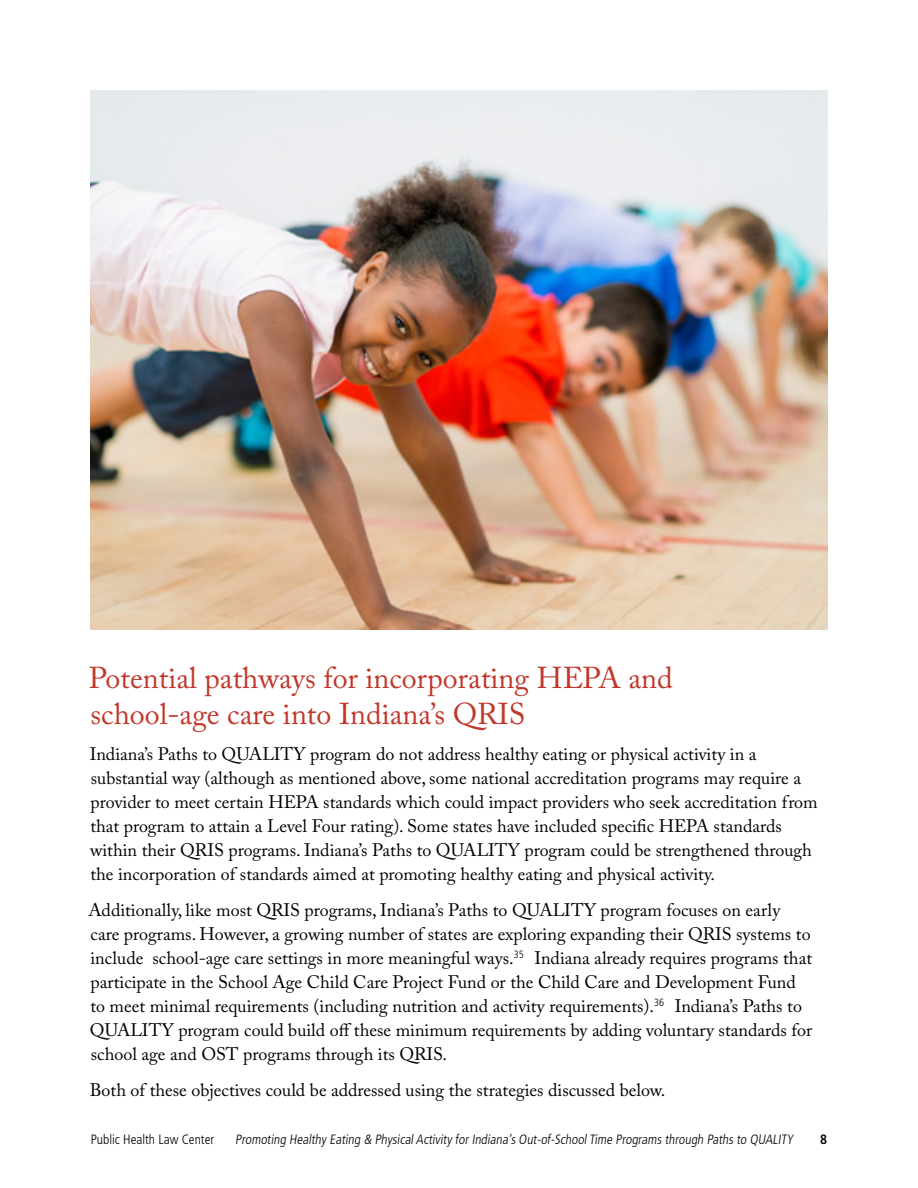
<style>
.page{position:relative;width:918px;height:1188px;background:#fff}
.page>*{position:absolute;margin:0;border:0;box-sizing:border-box;transform-origin:0 0}
.t1{font:30px/36px "Adobe Caslon Pro";color:#c1382b}
.t2{font:18px/24px "Adobe Caslon Pro";color:#000}
.t3{font:300 condensed 13.5px "Frutiger";color:#000}
.t4{font:700 condensed 13.5px "Frutiger";color:#000}
</style>
<div class="page">
<img style="left:90px;top:90px;width:738px;height:540px">
<h1 class="t1" style="left:89px;top:660px;width:586px">Potential pathways for incorporating HEPA and school-age care into Indiana’s QRIS</h1>
<p class="t2" style="left:90px;top:742px;width:729px">Indiana’s Paths to QUALITY program do not address healthy eating or physical activity in a substantial way (although as mentioned above, some national accreditation programs may require a provider to meet certain HEPA standards which could impact providers who seek accreditation from that program to attain a Level Four rating). Some states have included specific HEPA standards within their QRIS programs. Indiana’s Paths to QUALITY program could be strengthened through the incorporation of standards aimed at promoting healthy eating and physical activity.</p>
<p class="t2" style="left:88px;top:898px;width:725px">Additionally, like most QRIS programs, Indiana’s Paths to QUALITY program focuses on early care programs. However, a growing number of states are exploring expanding their QRIS systems to include school-age care settings in more meaningful ways.<sup>35</sup> Indiana already requires programs that participate in the School Age Child Care Project Fund or the Child Care and Development Fund to meet minimal requirements (including nutrition and activity requirements).<sup>36</sup> Indiana’s Paths to QUALITY program could build off these minimum requirements by adding voluntary standards for school age and OST programs through its QRIS.</p>
<p class="t2" style="left:90px;top:1078px;width:577px">Both of these objectives could be addressed using the strategies discussed below.</p>
<p class="t3" style="left:91px;top:1132px;width:125px">Public Health Law Center</p>
<p class="t3" style="left:235px;top:1132px;width:562px">Promoting Healthy Eating &amp; PhysicalActivity for Indiana’s Out-of-SchoolTime Programs through Paths to QUALITY</p>
<p class="t4" style="left:820px;top:1131px;width:9px">8</p>
</div>
